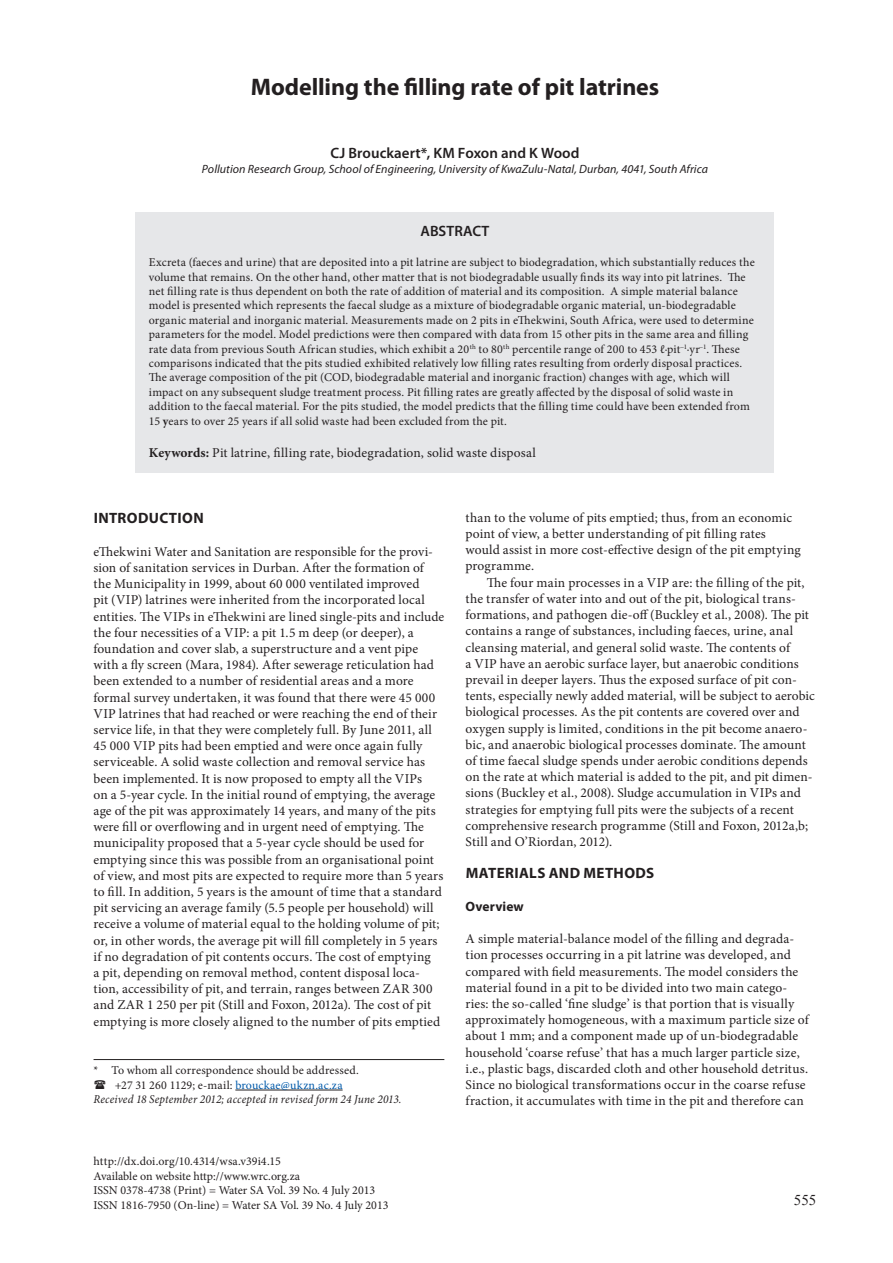
<style>
.page{position:relative;width:893px;height:1263px;background:#fff}
.page>*{position:absolute;margin:0;border:0;box-sizing:border-box;transform-origin:0 0}
.Headline{font:700 24px "Myriad Pro";letter-spacing:-.005em;color:#231f20}
.Author{font:600 15px "Myriad Pro";letter-spacing:.005em;color:#231f20}
.Subhead_1{font:700 15px "Myriad Pro";letter-spacing:.025em;color:#231f20}
.t1{font:15px "Times New Roman";color:#231f20}
.Body_text_no_indent{font:13.5px/16.2px "Minion Pro";letter-spacing:.005em;color:#231f20}
.Body_Text{font:13.5px/16.2px "Minion Pro";letter-spacing:.005em;color:#231f20}
.Keywords{font:13.5px "Minion Pro";letter-spacing:.01em;color:#231f20}
.Subhead_2{font:700 13.5px "Myriad Pro";letter-spacing:.01em;color:#231f20}
.Abstract{font:12px/14.4px "Minion Pro";letter-spacing:.01em;color:#231f20}
.Body_text_2{font:12px "Minion Pro";letter-spacing:.01em;color:#231f20}
.Address{font:italic 12px "Myriad Pro";letter-spacing:.005em;color:#231f20}
.Body_text_2-2{font:italic 12px "Minion Pro";letter-spacing:.015em;color:#231f20;scale:.95 1}
.s1{font-weight:700}
.s2{color:#015aaa}
</style>
<div class="page">
<div style="left:135px;top:213px;width:638px;height:260px;background:#e6e7e9"></div>
<hr style="left:235px;top:1090px;width:108px;height:1px;background:#231f20">
<hr style="left:94px;top:1059px;width:350px;height:1px;background:#231f20">
<p class="Headline" style="left:251px;top:71px;width:410px">Modelling the filling rate of pit latrines</p>
<p class="Author" style="left:330px;top:144px;width:251px">CJ Brouckaert*, KM Foxon and K Wood</p>
<p class="Address" style="left:202px;top:162px;width:508px">Pollution Research Group, School of Engineering, University of KwaZulu-Natal, Durban, 4041, South Africa</p>
<p class="Author" style="left:420px;top:221px;width:70px">ABSTRACT</p>
<p class="Abstract" style="left:149px;top:255px;width:607px">Excreta (faeces and urine) that are deposited into a pit latrine are subject to biodegradation, which substantially reduces the volume that remains. On the other hand, other matter that is not biodegradable usually finds its way into pit latrines. The net filling rate is thus dependent on both the rate of addition of material and its composition. A simple material balance model is presented which represents the faecal sludge as a mixture of biodegradable organic material, un-biodegradable organic material and inorganic material. Measurements made on 2 pits in eThekwini, South Africa, were used to determine parameters for the model. Model predictions were then compared with data from 15 other pits in the same area and filling rate data from previous South African studies, which exhibit a 20<sup>th</sup> to 80<sup>th</sup> percentile range of 200 to 453 ℓ∙pit<sup>−1</sup>∙yr<sup>−1</sup>. These comparisons indicated that the pits studied exhibited relatively low filling rates resulting from orderly disposal practices.<br>The average composition of the pit (COD, biodegradable material and inorganic fraction) changes with age, which will impact on any subsequent sludge treatment process. Pit filling rates are greatly affected by the disposal of solid waste in addition to the faecal material. For the pits studied, the model predicts that the filling time could have been extended from 15 <span class="s1">y</span>ears to over 25 years if all solid waste had been excluded from the pit.</p>
<p class="Keywords" style="left:149px;top:444px;width:389px"><span class="s1">Keywords:</span> Pit latrine, filling rate, biodegradation, solid waste disposal</p>
<p class="Subhead_1" style="left:94px;top:508px;width:112px">INTRODUCTION</p>
<p class="Body_text_no_indent" style="left:94px;top:543px;width:352px">eThekwini Water and Sanitation are responsible for the provi&shy;sion of sanitation services in Durban. After the formation of the Municipality in 1999, about 60 000 ventilated improved<br>pit (VIP) latrines were inherited from the incorporated local entities. The VIPs in eThekwini are lined single-pits and include the four necessities of a VIP: a pit 1.5 m deep (or deeper), a foundation and cover slab, a superstructure and a vent pipe with a fly screen (Mara, 1984). After sewerage reticulation had been extended to a number of residential areas and a more formal survey undertaken, it was found that there were 45 000<br>VIP latrines that had reached or were reaching the end of their service life, in that they were completely full. By June 2011, all 45 000 VIP pits had been emptied and were once again fully serviceable. A solid waste collection and removal service has been implemented. It is now proposed to empty all the VIPs<br>on a 5-year cycle. In the initial round of emptying, the average age of the pit was approximately 14 years, and many of the pits were fill or overflowing and in urgent need of emptying. The municipality proposed that a 5-year cycle should be used for emptying since this was possible from an organisational point of view, and most pits are expected to require more than 5 years to fill. In addition, 5 years is the amount of time that a standard pit servicing an average family (5.5 people per household) will receive a volume of material equal to the holding volume of pit; or, in other words, the average pit will fill completely in 5 years if no degradation of pit contents occurs. The cost of emptying<br>a pit, depending on removal method, content disposal loca&shy;tion, accessibility of pit, and terrain, ranges between ZAR 300 and ZAR 1 250 per pit (Still and Foxon, 2012a). The cost of pit emptying is more closely aligned to the number of pits emptied</p>
<p class="Body_text_2" style="left:94px;top:1062px;width:267px">* To whom all correspondence should be addressed.</p>
<p class="Body_text_2" style="left:115px;top:1077px;width:229px">+27 31 260 1129; e-mail: <span class="s2">brouckae@ukzn.ac.za</span></p>
<p class="Body_text_2-2" style="left:94px;top:1091px;width:326px">Received 18 September 2012; accepted in revised form 24 June 2013.</p>
<p class="Body_text_no_indent" style="left:466px;top:509px;width:337px">than to the volume of pits emptied; thus, from an economic point of view, a better understanding of pit filling rates would assist in more cost-effective design of the pit emptying programme.</p>
<p class="Body_Text" style="left:466px;top:574px;width:351px;text-indent:21px">The four main processes in a VIP are: the filling of the pit, the transfer of water into and out of the pit, biological trans&shy;formations, and pathogen die-off (Buckley et al., 2008). The pit contains a range of substances, including faeces, urine, anal cleansing material, and general solid waste. The contents of<br>a VIP have an aerobic surface layer, but anaerobic conditions prevail in deeper layers. Thus the exposed surface of pit con&shy;tents, especially newly added material, will be subject to aerobic biological processes. As the pit contents are covered over and oxygen supply is limited, conditions in the pit become anaero&shy;bic, and anaerobic biological processes dominate. The amount of time faecal sludge spends under aerobic conditions depends on the rate at which material is added to the pit, and pit dimen&shy;sions (Buckley et al., 2008). Sludge accumulation in VIPs and strategies for emptying full pits were the subjects of a recent comprehensive research programme (Still and Foxon, 2012a,b; Still and O’Riordan, 2012).</p>
<p class="Subhead_1" style="left:466px;top:863px;width:190px">MATERIALS AND METHODS</p>
<p class="Subhead_2" style="left:466px;top:897px;width:60px">Overview</p>
<p class="Body_text_no_indent" style="left:466px;top:931px;width:345px">A simple material-balance model of the filling and degrada&shy;tion processes occurring in a pit latrine was developed, and compared with field measurements. The model considers the material found in a pit to be divided into two main catego&shy;ries: the so-called ‘fine sludge’ is that portion that is visually approximately homogeneous, with a maximum particle size of about 1 mm; and a component made up of un-biodegradable household ‘coarse refuse’ that has a much larger particle size, i.e., plastic bags, discarded cloth and other household detritus.<br>Since no biological transformations occur in the coarse refuse fraction, it accumulates with time in the pit and therefore can</p>
<p class="Body_text_2" style="left:94px;top:1153px;width:189px">http://dx.doi.org/10.4314/wsa.v39i4.15</p>
<p class="Abstract" style="left:94px;top:1169px;width:208px">Available on website http://www.wrc.org.za</p>
<p class="Abstract" style="left:94px;top:1183px;width:283px">ISSN 0378-4738 (Print) = Water SA Vol. 39 No. 4 July 2013</p>
<p class="Abstract" style="left:94px;top:1197px;width:297px">ISSN 1816-7950 (On-line) = Water SA Vol. 39 No. 4 July 2013</p>
<p class="t1" style="left:794px;top:1190px;width:24px">555</p>
</div>
